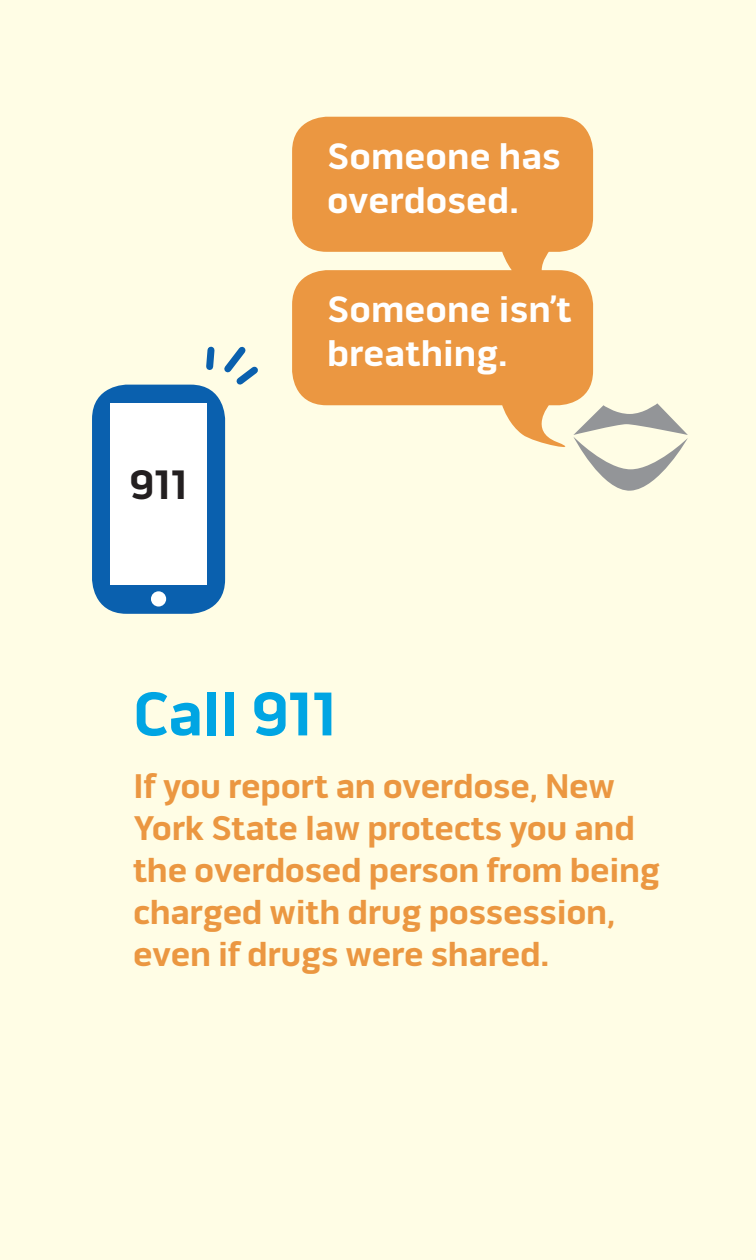
<style>
.page{position:relative;width:756px;height:1260px;background:#fffde5}
.page>*{position:absolute;margin:0;border:0;box-sizing:border-box;transform-origin:0 0}
.t1{font:700 63px "Pill Gothic 600 mg";letter-spacing:-.01em;color:#00a5e3}
.t2{font:700 42px "Pill Gothic 600 mg";color:#231f20}
.t3{font:700 37.45px/43.8px "Pill Gothic 600 mg";color:#fff}
.p1{font:700 35px/42px "Pill Gothic 600 mg";letter-spacing:-.01em;color:#eb9741}
</style>
<div class="page">
<svg style="left:292px;top:117px;width:301px;height:330px;fill:#eb9741"></svg>
<svg style="left:573px;top:403px;width:115px;height:88px"></svg>
<div style="left:92px;top:385px;width:133px;height:229px;background:#0a60ae;border-radius:35px"></div>
<div style="left:110px;top:404px;width:97px;height:181px;background:#fff"></div>
<div style="left:151px;top:591px;width:15px;height:16px;background:#fff;border-radius:50%"></div>
<svg style="left:202px;top:346px;width:56px;height:45px"></svg>
<p class="t3" style="left:327px;top:135px;width:235px">Someone has overdosed.</p>
<p class="t2" style="left:130px;top:460px;width:59px">911</p>
<p class="t3" style="left:327px;top:288px;width:246px">Someone isn’t breathing.</p>
<p class="t1" style="left:133px;top:676px;width:206px">Call 911</p>
<p class="p1" style="left:133px;top:766px;width:529px">If you report an overdose, New<br>York State law protects you and the overdosed person from being charged with drug possession, even if drugs were shared.</p>
</div>
